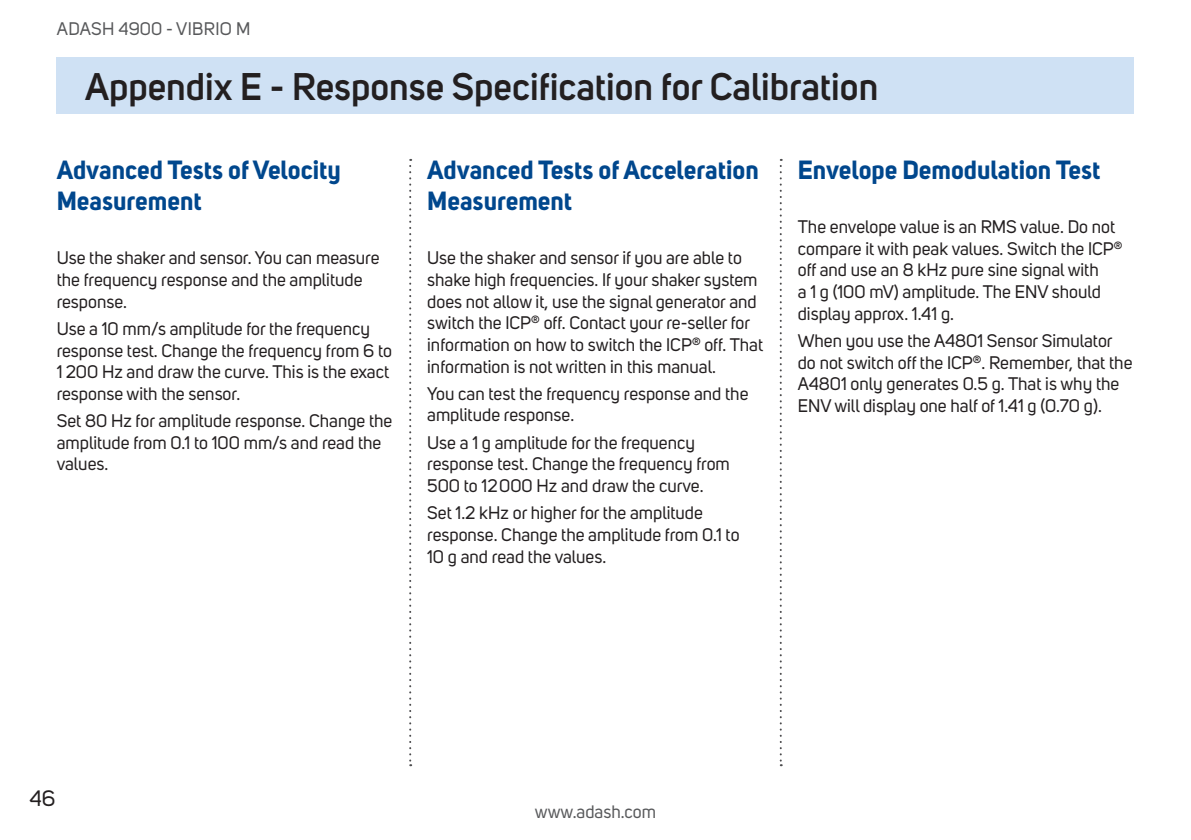
<style>
.page{position:relative;width:1191px;height:840px;background:#fff}
.page>*{position:absolute;margin:0;border:0;box-sizing:border-box;transform-origin:0 0}
.t1{font:600 38px "Uni Sans";color:#231f20}
.t2{font:700 26px/31.2px "Uni Sans";color:#00478d}
.t3{font:22px "Uni Sans";color:#231f20}
.t4{font:18px/21.6px "Uni Sans";color:#231f20}
.t5{font:18px "Uni Sans";letter-spacing:.02em;color:#58595b}
.t6{font:18px "Uni Sans";color:#58595b}
</style>
<div class="page">
<div style="left:57px;top:57px;width:1077px;height:56px;background:#cfe1f4"></div>
<svg style="left:409px;top:159px;width:2px;height:606px"></svg>
<svg style="left:779px;top:159px;width:2px;height:606px"></svg>
<p class="t5" style="left:57px;top:23px;width:195px">ADASH 4900 - VIBRIO M</p>
<h1 class="t1" style="left:85px;top:72px;width:794px">Appendix E - Response Specification for Calibration</h1>
<h2 class="t2" style="left:57px;top:157px;width:286px">Advanced Tests of Velocity<br>Measurement</h2>
<p class="t4" style="left:57px;top:249px;width:324px">Use the shaker and sensor. You can measure the frequency response and the amplitude response.</p>
<p class="t4" style="left:57px;top:320px;width:337px">Use a 10 mm/s amplitude for the frequency response test. Change the frequency from 6 to 1 200 Hz and draw the curve. This is the exact response with the sensor.</p>
<p class="t4" style="left:57px;top:412px;width:337px">Set 80 Hz for amplitude response. Change the amplitude from 0.1 to 100 mm/s and read the values.</p>
<h2 class="t2" style="left:427px;top:157px;width:333px">Advanced Tests of Acceleration<br>Measurement</h2>
<p class="t4" style="left:427px;top:249px;width:337px">Use the shaker and sensor if you are able to shake high frequencies. If your shaker system does not allow it, use the signal generator and switch the ICP<sup>®</sup> off. Contact your re-seller for information on how to switch the ICP<sup>®</sup> off. That information is not written in this manual.</p>
<p class="t4" style="left:427px;top:385px;width:323px">You can test the frequency response and the amplitude response.</p>
<p class="t4" style="left:427px;top:434px;width:304px">Use a 1 g amplitude for the frequency response test. Change the frequency from<br>500 to 12 000 Hz and draw the curve.</p>
<p class="t4" style="left:427px;top:504px;width:314px">Set 1.2 kHz or higher for the amplitude response. Change the amplitude from 0.1 to<br>10 g and read the values.</p>
<h2 class="t2" style="left:797px;top:157px;width:304px">Envelope Demodulation Test</h2>
<p class="t4" style="left:797px;top:218px;width:326px">The envelope value is an RMS value. Do not compare it with peak values. Switch the ICP<sup>® </sup>off and use an 8 kHz pure sine signal with<br>a 1 g (100 mV) amplitude. The ENV should display approx. 1.41 g.</p>
<p class="t4" style="left:797px;top:332px;width:336px">When you use the A4801 Sensor Simulator do not switch off the ICP<sup>®</sup>. Remember, that the A4801 only generates 0.5 g. That is why the ENV will display one half of 1.41 g (0.70 g).</p>
<p class="t3" style="left:30px;top:790px;width:28px">46</p>
<p class="t6" style="left:535px;top:805px;width:123px">www.adash.com</p>
</div>
